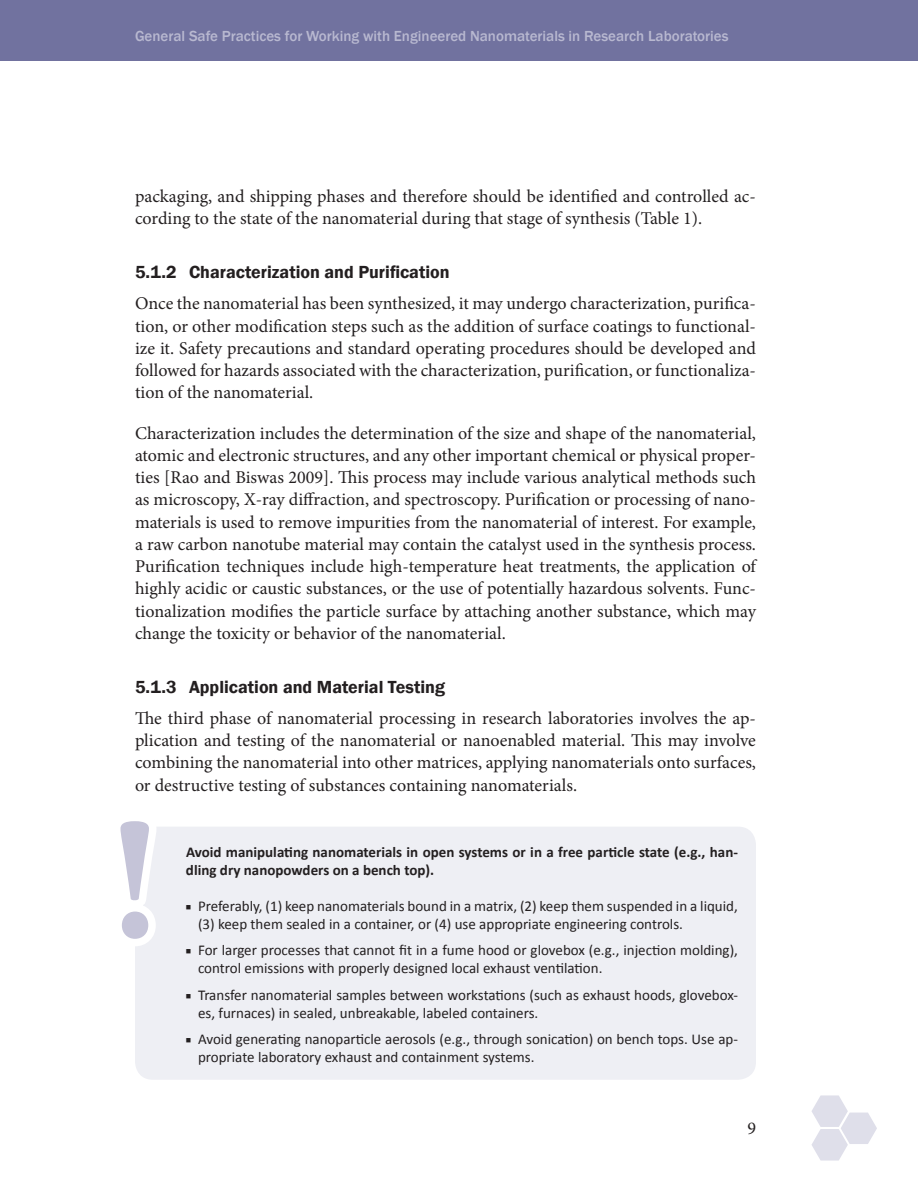
<style>
.page{position:relative;width:918px;height:1188px;background:#fff}
.page>*{position:absolute;margin:0;border:0;box-sizing:border-box;transform-origin:0 0}
.Body{font:700 173.7px "Minion Pro";color:#c5c4d8}
.Body-2{font:18px/22.2px "Minion Pro";letter-spacing:-.005em;color:#231f20;text-align:justify}
.Heading_3{font:600 18px "Franklin Gothic";color:#231f20}
.t1{font:15px/18px "Calibri";color:#231f20}
.Callout_box_body{font:700 15px/18px "Calibri";color:#231f20}
.t2{font:500 15px "Franklin Gothic";color:#b8b8d0}
.s1{font-family:"Minion Pro"}
</style>
<div class="page">
<div style="left:0;top:0;width:918px;height:61px;background:#71729f"></div>
<svg style="left:811px;top:1095px;width:66px;height:66px"></svg>
<div style="left:135px;top:827px;width:621px;height:253px;background:#eeeff4;border-radius:18px"></div>
<svg style="left:135px;top:827px;width:21px;height:119px"></svg>
<p class="t2" style="left:135px;top:27px;width:595px">General Safe Practices for Working with Engineered Nanomaterials in Research Laboratories</p>
<p class="Body-2" style="left:135px;top:185px;width:622px">packaging, and shipping phases and therefore should be identified and controlled ac&shy;cording to the state of the nanomaterial during that stage of synthesis (Table 1).</p>
<h3 class="Heading_3" style="left:135px;top:261px;width:316px">5.1.2 Characterization and Purification</h3>
<p class="Body-2" style="left:135px;top:293px;width:622px">Once the nanomaterial has been synthesized, it may undergo characterization, purifica&shy;tion, or other modification steps such as the addition of surface coatings to functional&shy;ize it. Safety precautions and standard operating procedures should be developed and followed for hazards associated with the characterization, purification, or functionaliza&shy;tion of the nanomaterial.</p>
<p class="Body-2" style="left:135px;top:422px;width:623px">Characterization includes the determination of the size and shape of the nanomaterial, atomic and electronic structures, and any other important chemical or physical proper&shy;ties [Rao and Biswas 2009]. This process may include various analytical methods such as microscopy, X-ray diffraction, and spectroscopy. Purification or processing of nano&shy;materials is used to remove impurities from the nanomaterial of interest. For example, a raw carbon nanotube material may contain the catalyst used in the synthesis process.<br>Purification techniques include high-temperature heat treatments, the application of highly acidic or caustic substances, or the use of potentially hazardous solvents. Func&shy;tionalization modifies the particle surface by attaching another substance, which may change the toxicity or behavior of the nanomaterial.</p>
<h3 class="Heading_3" style="left:135px;top:675px;width:312px">5.1.3 Application and Material Testing</h3>
<p class="Body-2" style="left:135px;top:707px;width:623px">The third phase of nanomaterial processing in research laboratories involves the ap&shy;plication and testing of the nanomaterial or nanoenabled material. This may involve combining the nanomaterial into other matrices, applying nanomaterials onto surfaces, or destructive testing of substances containing nanomaterials.</p>
<p class="Body" style="left:110px;top:759px;width:51px">!</p>
<p class="Callout_box_body" style="left:186px;top:843px;width:553px">Avoid manipulating nanomaterials in open systems or in a free particle state (e.g., han&shy;dling dry nanopowders on a bench top).</p>
<p class="t1" style="left:198px;top:897px;width:541px;text-indent:-13px"><span class="s1">■</span> Preferably, (1) keep nanomaterials bound in a matrix, (2) keep them suspended in a liquid, (3) keep them sealed in a container, or (4) use appropriate engineering controls.</p>
<p class="t1" style="left:198px;top:942px;width:542px;text-indent:-13px"><span class="s1">■</span> For larger processes that cannot fit in a fume hood or glovebox (e.g., injection molding), control emissions with properly designed local exhaust ventilation.</p>
<p class="t1" style="left:198px;top:986px;width:541px;text-indent:-13px"><span class="s1">■</span> Transfer nanomaterial samples between workstations (such as exhaust hoods, glovebox&shy;es, furnaces) in sealed, unbreakable, labeled containers.</p>
<p class="t1" style="left:198px;top:1030px;width:541px;text-indent:-13px"><span class="s1">■</span> Avoid generating nanoparticle aerosols (e.g., through sonication) on bench tops. Use ap&shy;propriate laboratory exhaust and containment systems.</p>
<p class="Body-2" style="left:747px;top:1117px;width:10px">9</p>
</div>
